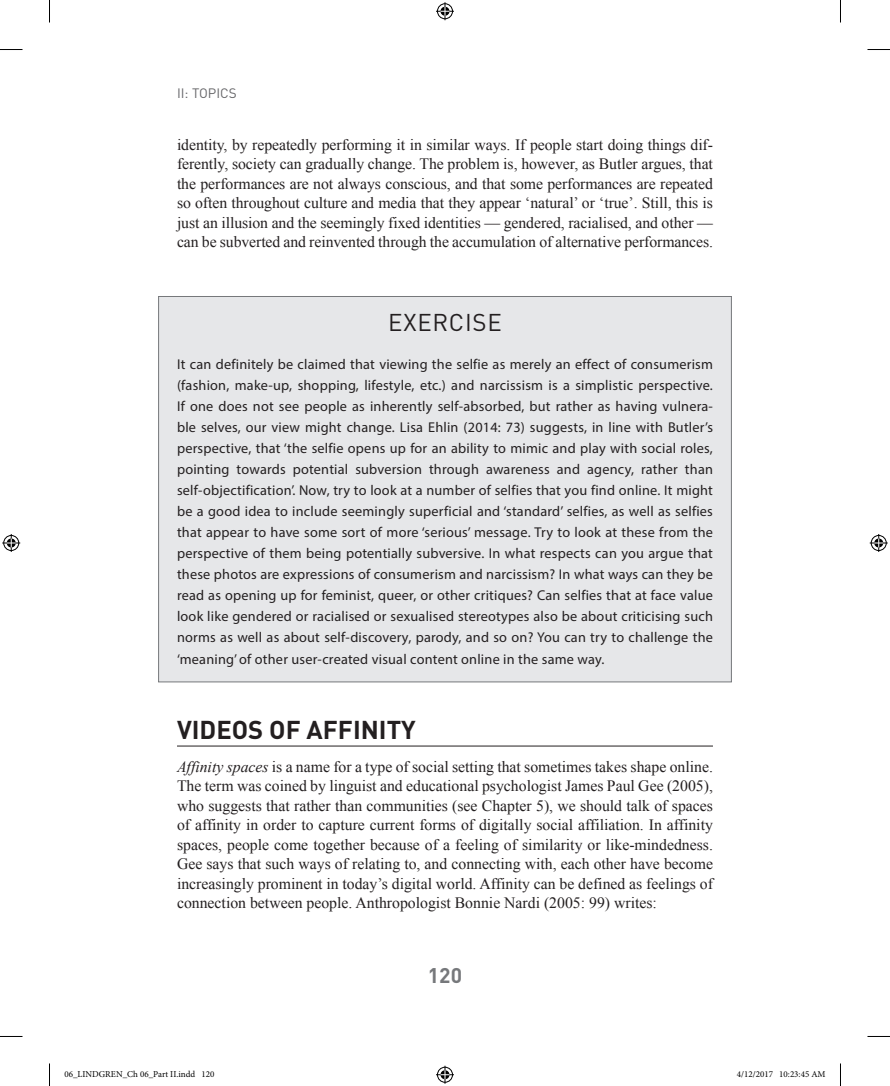
<style>
.page{position:relative;width:890px;height:1086px;background:#fff}
.page>*{position:absolute;margin:0;border:0;box-sizing:border-box;transform-origin:0 0}
.t1{font:700 25.5px "DIN";color:#231f20}
.BX3_TI{font:24px "DIN";letter-spacing:.03em;color:#231f20}
.t2{font:700 21px "DIN";color:#76787b}
.TEXT{font:15.75px/19.5px "Times New Roman";color:#231f20;text-align:justify}
.FL{font:15.75px/19.5px "Times New Roman";letter-spacing:-.005em;color:#231f20;text-align:justify}
.BX3_TEXT{font:14.25px/21px "Myriad Pro";letter-spacing:.015em;color:#231f20;text-align:justify}
.t3{font:13.5px "DIN";color:#67676a}
.t4{font:9px "Minion Pro";color:#000}
.s1{font-style:italic}
</style>
<div class="page">
<div style="left:158px;top:296px;width:574px;height:386px;background:#e6e7e9;border:1px solid #76787b"></div>
<hr style="left:177px;top:745px;width:536px;height:1px;background:#231f20">
<svg style="left:0;top:49px;width:22px;height:1px"></svg>
<svg style="left:867px;top:49px;width:23px;height:1px"></svg>
<svg style="left:0;top:1036px;width:22px;height:1px"></svg>
<svg style="left:867px;top:1036px;width:23px;height:1px"></svg>
<svg style="left:49px;top:0;width:1px;height:23px"></svg>
<svg style="left:49px;top:1063px;width:1px;height:22px"></svg>
<svg style="left:840px;top:0;width:1px;height:23px"></svg>
<svg style="left:840px;top:1063px;width:1px;height:22px"></svg>
<svg style="left:436px;top:2px;width:18px;height:18px"></svg>
<svg style="left:436px;top:1065px;width:18px;height:18px"></svg>
<svg style="left:2px;top:534px;width:18px;height:18px"></svg>
<svg style="left:870px;top:534px;width:18px;height:18px"></svg>
<p class="t3" style="left:177px;top:84px;width:61px">II: TOPICS</p>
<p class="FL" style="left:177px;top:134px;width:538px">identity, by repeatedly performing it in similar ways. If people start doing things dif&shy;ferently, society can gradually change. The problem is, however, as Butler argues, that the performances are not always conscious, and that some performances are repeated so often throughout culture and media that they appear ‘natural’ or ‘true’. Still, this is just an illusion and the seemingly fixed identities — gendered, racialised, and other — can be subverted and reinvented through the accumulation of alternative performances.</p>
<p class="BX3_TI" style="left:388px;top:308px;width:115px">EXERCISE</p>
<p class="BX3_TEXT" style="left:177px;top:354px;width:537px">It can definitely be claimed that viewing the selfie as merely an effect of consumerism (fashion, make-up, shopping, lifestyle, etc.) and narcissism is a simplistic perspective.<br>If one does not see people as inherently self-absorbed, but rather as having vulnera&shy;ble selves, our view might change. Lisa Ehlin (2014: 73) suggests, in line with Butler’s perspective, that ‘the selfie opens up for an ability to mimic and play with social roles, pointing towards potential subversion through awareness and agency, rather than self-objectification’. Now, try to look at a number of selfies that you find online. It might be a good idea to include seemingly superficial and ‘standard’ selfies, as well as selfies that appear to have some sort of more ‘serious’ message. Try to look at these from the perspective of them being potentially subversive. In what respects can you argue that these photos are expressions of consumerism and narcissism? In what ways can they be read as opening up for feminist, queer, or other critiques? Can selfies that at face value look like gendered or racialised or sexualised stereotypes also be about criticising such norms as well as about self-discovery, parody, and so on? You can try to challenge the ‘meaning’ of other user-created visual content online in the same way.</p>
<h1 class="t1" style="left:177px;top:713px;width:240px">VIDEOS OF AFFINITY</h1>
<p class="TEXT" style="left:177px;top:756px;width:537px"><span class="s1">Affinity spaces</span> is a name for a type of social setting that sometimes takes shape online.<br>The term was coined by linguist and educational psychologist James Paul Gee (2005), who suggests that rather than communities (see Chapter 5), we should talk of spaces of affinity in order to capture current forms of digitally social affiliation. In affinity spaces, people come together because of a feeling of similarity or like-mindedness.<br>Gee says that such ways of relating to, and connecting with, each other have become increasingly prominent in today’s digital world. Affinity can be defined as feelings of connection between people. Anthropologist Bonnie Nardi (2005: 99) writes:</p>
<h3 class="t2" style="left:428px;top:961px;width:36px">120</h3>
<p class="t4" style="left:64px;top:1068px;width:151px">06_LINDGREN_Ch 06_Part II.indd 120</p>
<p class="t4" style="left:737px;top:1068px;width:90px">4/12/2017 10:23:45 AM</p>
</div>
